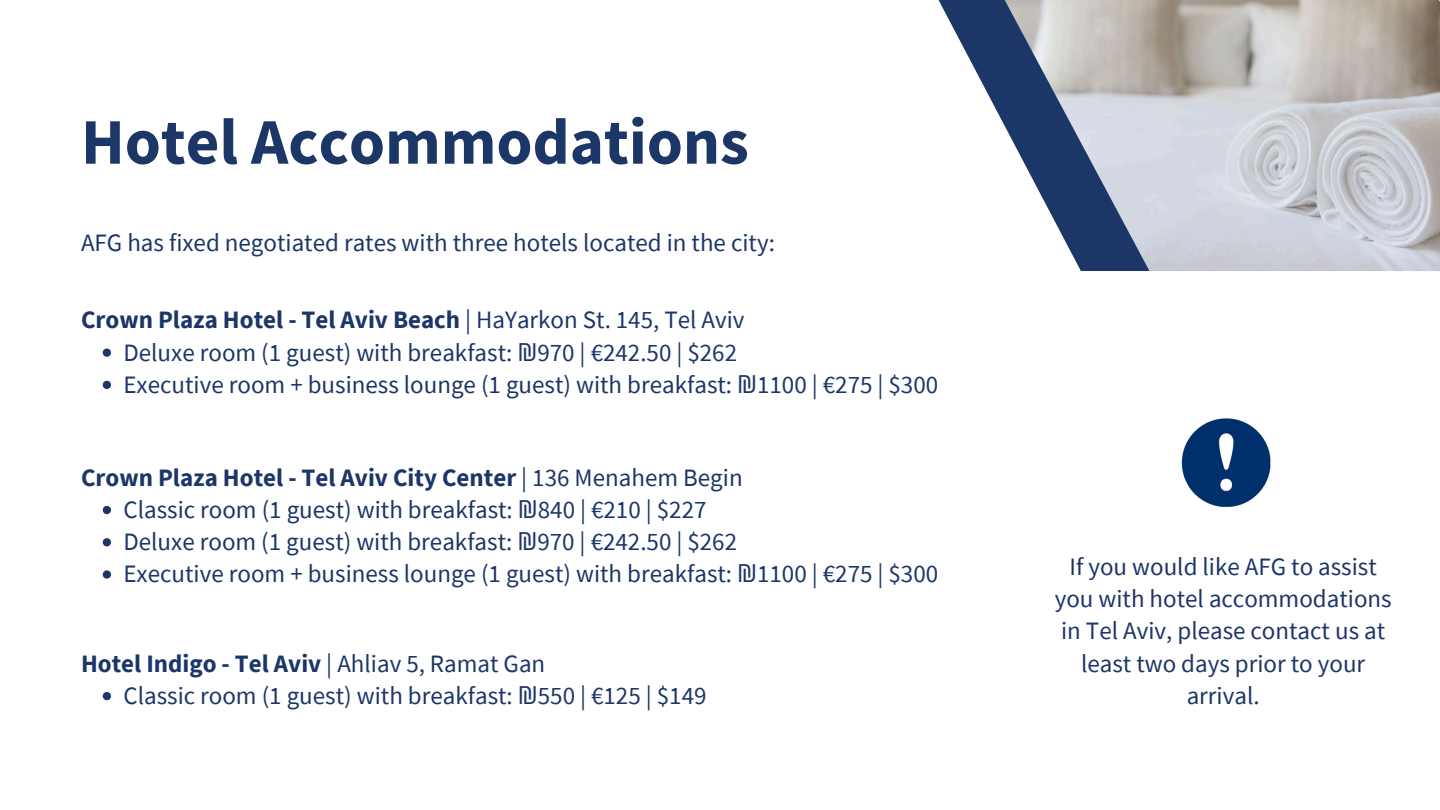
<style>
.page{position:relative;width:1440px;height:810px;background:#fff}
.page>*{position:absolute;margin:0;border:0;box-sizing:border-box;transform-origin:0 0}
.t1{font:700 65px "Source Sans Pro";color:#1d3668}
.t2{font:25px/32.2px "Source Sans Pro";color:#1d3668;text-align:center}
.t3{font:700 25px "Source Sans Pro";color:#1d3668}
.s1{font-weight:400}
.s2{font-family:"Noto Sans"}
</style>
<div class="page">
<img style="left:1181px;top:418px;width:90px;height:89px">
<svg style="left:939px;top:0;width:66px;height:127px"></svg>
<img style="left:1005px;top:0;width:435px;height:271px">
<svg style="left:103px;top:349px;width:8px;height:8px"></svg>
<svg style="left:103px;top:381px;width:8px;height:8px"></svg>
<svg style="left:103px;top:506px;width:8px;height:8px"></svg>
<svg style="left:103px;top:538px;width:8px;height:8px"></svg>
<svg style="left:103px;top:570px;width:8px;height:9px"></svg>
<svg style="left:103px;top:692px;width:8px;height:8px"></svg>
<p class="t1" style="left:81px;top:100px;width:669px">Hotel Accommodations</p>
<p class="t2" style="left:81px;top:226px;width:695px">AFG has fixed negotiated rates with three hotels located in the city:</p>
<p class="t3" style="left:81px;top:304px;width:665px">Crown Plaza Hotel - Tel Aviv Beach <span class="s1">| HaYarkon St. 145, Tel Aviv</span></p>
<p class="t2" style="left:123px;top:336px;width:615px">Deluxe room (1 guest) with breakfast: <span class="s2">₪</span>970 | €242.50 | $262</p>
<p class="t2" style="left:123px;top:368px;width:816px">Executive room + business lounge (1 guest) with breakfast: <span class="s2">₪</span>1100 | €275 | $300</p>
<p class="t3" style="left:81px;top:461px;width:663px">Crown Plaza Hotel - Tel Aviv City Center <span class="s1">| 136 Menahem Begin</span></p>
<p class="t2" style="left:123px;top:493px;width:585px">Classic room (1 guest) with breakfast: <span class="s2">₪</span>840 | €210 | $227</p>
<p class="t2" style="left:123px;top:525px;width:615px">Deluxe room (1 guest) with breakfast: <span class="s2">₪</span>970 | €242.50 | $262</p>
<p class="t2" style="left:123px;top:557px;width:816px">Executive room + business lounge (1 guest) with breakfast: <span class="s2">₪</span>1100 | €275 | $300</p>
<p class="t3" style="left:81px;top:647px;width:466px">Hotel Indigo - Tel Aviv <span class="s1">| Ahliav 5, Ramat Gan</span></p>
<p class="t2" style="left:123px;top:679px;width:585px">Classic room (1 guest) with breakfast: <span class="s2">₪</span>550 | €125 | $149</p>
<p class="t2" style="left:1055px;top:550px;width:339px">If you would like AFG to assist you with hotel accommodations in Tel Aviv, please contact us at least two days prior to your arrival.</p>
</div>
